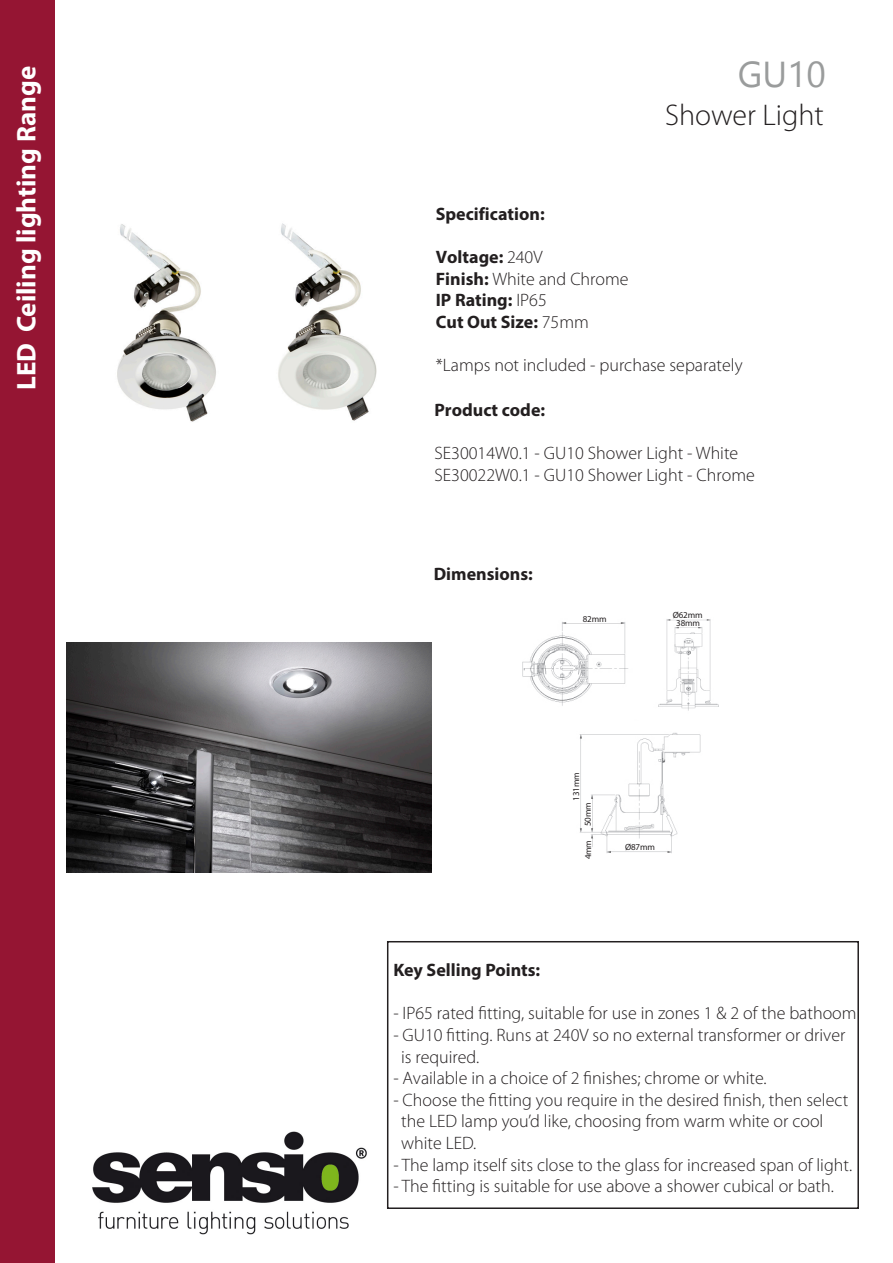
<style>
.page{position:relative;width:893px;height:1263px;background:#fff}
.page>*{position:absolute;margin:0;border:0;box-sizing:border-box;transform-origin:0 0}
.t1{font:36px "Gadugi";color:#9a9c9c}
.t2{font:300 30px "Myriad Pro";color:#231f20}
.t3{font:700 27px "Myriad Pro";color:#fff}
.t4{font:300 18px/21.6px "Myriad Pro";color:#231f20}
.t5{font:700 18px/21.6px "Myriad Pro";color:#231f20}
.t6{font:9px "Myriad Pro";letter-spacing:-.02em;color:#231f20}
.s1{font-weight:300}
</style>
<div class="page">
<div style="left:387px;top:941px;width:472px;height:268px;border:2px solid #231f20"></div>
<div style="left:0;top:0;width:54px;height:1263px;background:#951533"></div>
<img style="left:92px;top:1131px;width:275px;height:104px">
<img style="left:67px;top:642px;width:364px;height:230px">
<img style="left:579px;top:732px;width:122px;height:121px">
<img style="left:658px;top:619px;width:60px;height:92px">
<img style="left:522px;top:622px;width:106px;height:84px">
<img style="left:117px;top:224px;width:99px;height:198px">
<img style="left:278px;top:223px;width:99px;height:198px">
<p class="t3" style="left:9px;top:390px;width:326px;rotate:-90deg">LED Ceiling lighting Range</p>
<p class="t1" style="left:738px;top:52px;width:90px">GU10</p>
<p class="t2" style="left:665px;top:98px;width:160px">Shower Light</p>
<p class="t5" style="left:436px;top:202px;width:110px">Specification:</p>
<p class="t5" style="left:436px;top:246px;width:194px">Voltage: <span class="s1">240V<br></span>Finish: <span class="s1">White and Chrome<br></span>IP Rating: <span class="s1">IP65<br></span>Cut Out Size: <span class="s1">75mm</span></p>
<p class="t4" style="left:436px;top:354px;width:308px">*Lamps not included - purchase separately</p>
<p class="t5" style="left:434px;top:398px;width:112px">Product code:</p>
<p class="t4" style="left:434px;top:443px;width:322px">SE30014W0.1 - GU10 Shower Light - White<br>SE30022W0.1 - GU10 Shower Light - Chrome</p>
<p class="t5" style="left:434px;top:563px;width:101px">Dimensions:</p>
<p class="t6" style="left:583px;top:613px;width:25px">82mm</p>
<p class="t6" style="left:673px;top:610px;width:31px">Ø62mm</p>
<p class="t6" style="left:676px;top:618px;width:25px">38mm</p>
<p class="t6" style="left:571px;top:801px;width:30px;rotate:-90deg">131mm</p>
<p class="t6" style="left:582px;top:826px;width:25px;rotate:-90deg">50mm</p>
<p class="t6" style="left:583px;top:859px;width:21px;rotate:-90deg">4mm</p>
<p class="t6" style="left:625px;top:841px;width:31px">Ø87mm</p>
<p class="t5" style="left:393px;top:959px;width:148px">Key Selling Points:</p>
<p class="t4" style="left:393px;top:1003px;width:465px">- IP65 rated fitting, suitable for use in zones 1 &amp; 2 of the bathoom</p>
<p class="t4" style="left:393px;top:1024px;width:453px">- GU10 fitting. Runs at 240V so no external transformer or driver</p>
<p class="t4" style="left:401px;top:1046px;width:79px">is required.</p>
<p class="t4" style="left:393px;top:1067px;width:375px">- Available in a choice of 2 finishes; chrome or white.</p>
<p class="t4" style="left:393px;top:1089px;width:456px">- Choose the fitting you require in the desired finish, then select</p>
<p class="t4" style="left:401px;top:1111px;width:424px">the LED lamp you’d like, choosing from warm white or cool</p>
<p class="t4" style="left:401px;top:1132px;width:77px">white LED.</p>
<p class="t4" style="left:393px;top:1154px;width:460px">- The lamp itself sits close to the glass for increased span of light.</p>
<p class="t4" style="left:393px;top:1175px;width:442px">- The fitting is suitable for use above a shower cubical or bath.</p>
</div>
